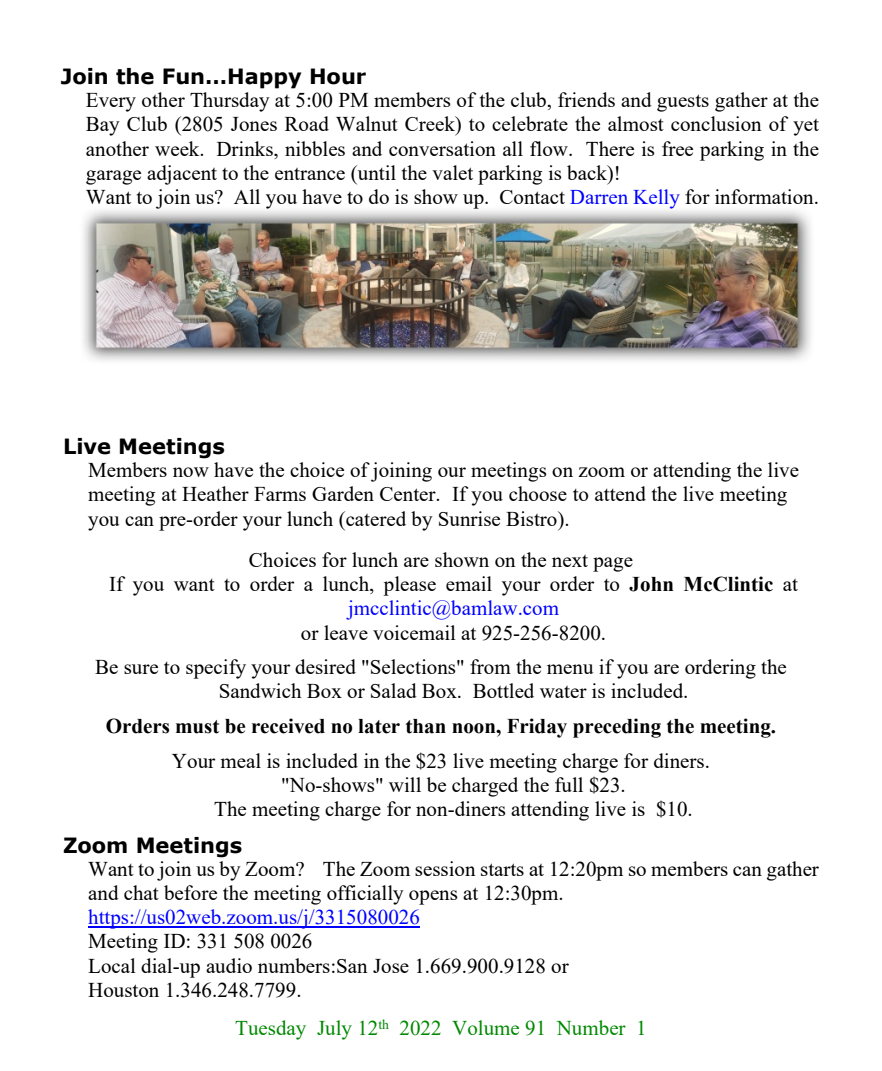
<style>
.page{position:relative;width:882px;height:1071px;background:#fff}
.page>*{position:absolute;margin:0;border:0;box-sizing:border-box;transform-origin:0 0}
.t1{font:21px/24.2px "Times New Roman";color:#000}
.t2{font:700 21px "Times New Roman";color:#000}
.t3{font:21px "Times New Roman";color:#00f}
.t4{font:700 21px "Verdana";color:#000}
.t5{font:21px "Times New Roman";color:#008900}
.s1{color:#00f}
.s2{font-weight:700}
</style>
<div class="page">
<hr style="left:88px;top:926px;width:332px;height:1px;background:#00f">
<img style="left:83px;top:210px;width:728px;height:151px">
<p class="t4" style="left:61px;top:68px;width:307px">Join the Fun…Happy Hour</p>
<p class="t1" style="left:86px;top:90px;width:735px">Every other Thursday at 5:00 PM members of the club, friends and guests gather at the Bay Club (2805 Jones Road Walnut Creek) to celebrate the almost conclusion of yet another week. Drinks, nibbles and conversation all flow. There is free parking in the garage adjacent to the entrance (until the valet parking is back)!<br>Want to join us? All you have to do is show up. Contact <span class="s1">Darren Kelly</span> for information.</p>
<p class="t4" style="left:63px;top:438px;width:163px">Live Meetings</p>
<p class="t1" style="left:88px;top:460px;width:712px">Members now have the choice of joining our meetings on zoom or attending the live meeting at Heather Farms Garden Center. If you choose to attend the live meeting you can pre-order your lunch (catered by Sunrise Bistro).</p>
<p class="t1" style="left:249px;top:550px;width:386px">Choices for lunch are shown on the next page</p>
<p class="t1" style="left:109px;top:574px;width:690px">If you want to order a lunch, please email your order to <span class="s2">John McClintic</span> at</p>
<p class="t3" style="left:348px;top:601px;width:213px">jmcclintic@bamlaw.com</p>
<p class="t1" style="left:95px;top:617px;width:693px;line-height:34.6px;text-indent:206px">or leave voicemail at 925-256-8200.<br>Be sure to specify your desired "Selections" from the menu if you are ordering the</p>
<p class="t1" style="left:219px;top:681px;width:471px">Sandwich Box or Salad Box. Bottled water is included.</p>
<p class="t2" style="left:106px;top:719px;width:672px">Orders must be received no later than noon, Friday preceding the meeting.</p>
<p class="t1" style="left:172px;top:751px;width:540px">Your meal is included in the $23 live meeting charge for diners.</p>
<p class="t1" style="left:281px;top:775px;width:346px">"No-shows" will be charged the full $23.</p>
<p class="t1" style="left:214px;top:799px;width:480px">The meeting charge for non-diners attending live is $10.</p>
<p class="t4" style="left:63px;top:837px;width:181px">Zoom Meetings</p>
<p class="t1" style="left:88px;top:859px;width:732px">Want to join us by Zoom? The Zoom session starts at 12:20pm so members can gather and chat before the meeting officially opens at 12:30pm.</p>
<p class="t3" style="left:88px;top:910px;width:333px">https://us02web.zoom.us/j/3315080026</p>
<p class="t1" style="left:88px;top:931px;width:482px">Meeting ID: 331 508 0026<br>Local dial-up audio numbers:San Jose 1.669.900.9128 or<br>Houston 1.346.248.7799.</p>
<p class="t5" style="left:235px;top:1021px;width:413px">Tuesday July 12<sup>th</sup> 2022 Volume 91 Number 1</p>
</div>
